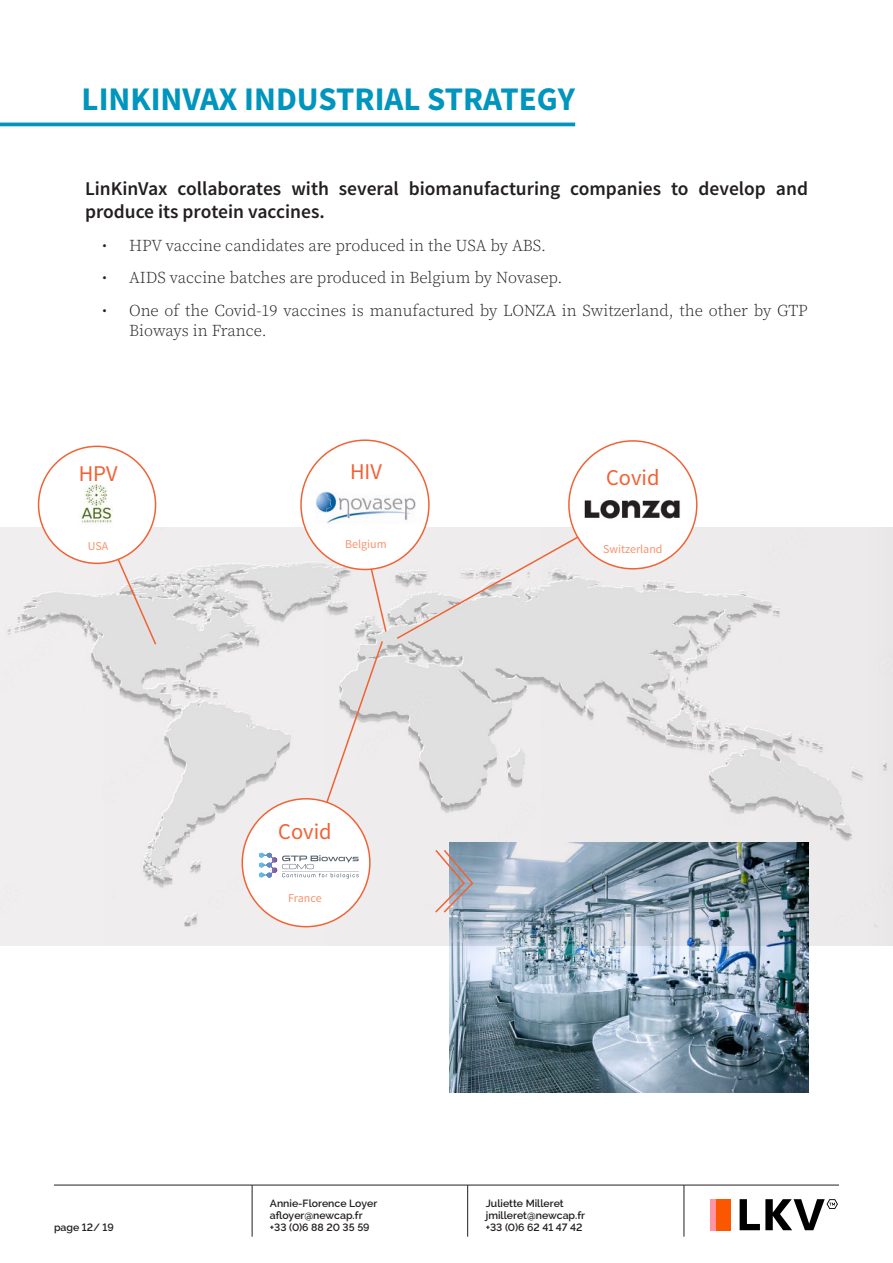
<style>
.page{position:relative;width:893px;height:1263px;background:#fff}
.page>*{position:absolute;margin:0;border:0;box-sizing:border-box;transform-origin:0 0}
.t1{font:700 33px "Source Sans Pro";color:#0095bd}
.t2{font:22.5px "Source Sans Pro";color:#f16234}
.t3{font:600 19.5px/23.4px "Source Sans Pro";color:#231f20}
.t4{font:16.5px/19.8px "Source Serif Variable";color:#231f20}
.t5{font:12px "Source Sans Pro";color:#f6936d}
.t6{font:600 10.5px/12px "Raleway";color:#231f20}
</style>
<div class="page">
<div style="left:716px;top:1199px;width:15px;height:31px;background:#fa5700"></div>
<div style="left:710px;top:1199px;width:6px;height:31px;background:#ff94a3"></div>
<svg style="left:740px;top:1199px;width:98px;height:31px"></svg>
<hr style="left:54px;top:1185px;width:785px;height:1px;background:#231f20">
<hr style="left:252px;top:1185px;width:1px;height:51px;background:#231f20">
<hr style="left:467px;top:1185px;width:1px;height:51px;background:#231f20">
<hr style="left:684px;top:1185px;width:1px;height:51px;background:#231f20">
<img style="left:0;top:528px;width:893px;height:418px">
<svg style="left:37px;top:445px;width:121px;height:201px"></svg>
<img style="left:450px;top:842px;width:359px;height:250px">
<svg style="left:241px;top:439px;width:457px;height:489px"></svg>
<hr style="left:0;top:123px;width:575px;height:3px;background:#0095bd">
<h1 class="t1" style="left:82px;top:83px;width:495px">LINKINVAX INDUSTRIAL STRATEGY</h1>
<p class="t3" style="left:85px;top:178px;width:724px">LinKinVax collaborates with several biomanufacturing companies to develop and produce its protein vaccines.</p>
<p class="t4" style="left:102px;top:236px;width:445px">• HPV vaccine candidates are produced in the USA by ABS.</p>
<p class="t4" style="left:102px;top:269px;width:462px">• AIDS vaccine batches are produced in Belgium by Novasep.</p>
<p class="t4" style="left:129px;top:302px;width:680px;text-indent:-27px">• One of the Covid-19 vaccines is manufactured by LONZA in Switzerland, the other by GTP<br>Bioways in France.</p>
<h2 class="t2" style="left:79px;top:465px;width:40px">HPV</h2>
<p class="t5" style="left:88px;top:541px;width:22px">USA</p>
<p class="t6" style="left:54px;top:1221px;width:61px">page 12/ 19</p>
<h2 class="t2" style="left:350px;top:463px;width:33px">HIV</h2>
<p class="t5" style="left:345px;top:539px;width:43px">Belgium</p>
<h2 class="t2" style="left:278px;top:823px;width:55px">Covid</h2>
<p class="t5" style="left:288px;top:893px;width:35px">France</p>
<h2 class="t2" style="left:606px;top:468px;width:55px">Covid</h2>
<p class="t5" style="left:603px;top:544px;width:61px">Switzerland</p>
<p class="t6" style="left:270px;top:1198px;width:109px">Annie-Florence Loyer afloyer@newcap.fr +33 (0)6 88 20 35 59</p>
<p class="t6" style="left:486px;top:1198px;width:101px">Juliette Milleret jmilleret@newcap.fr +33 (0)6 62 41 47 42</p>
</div>
